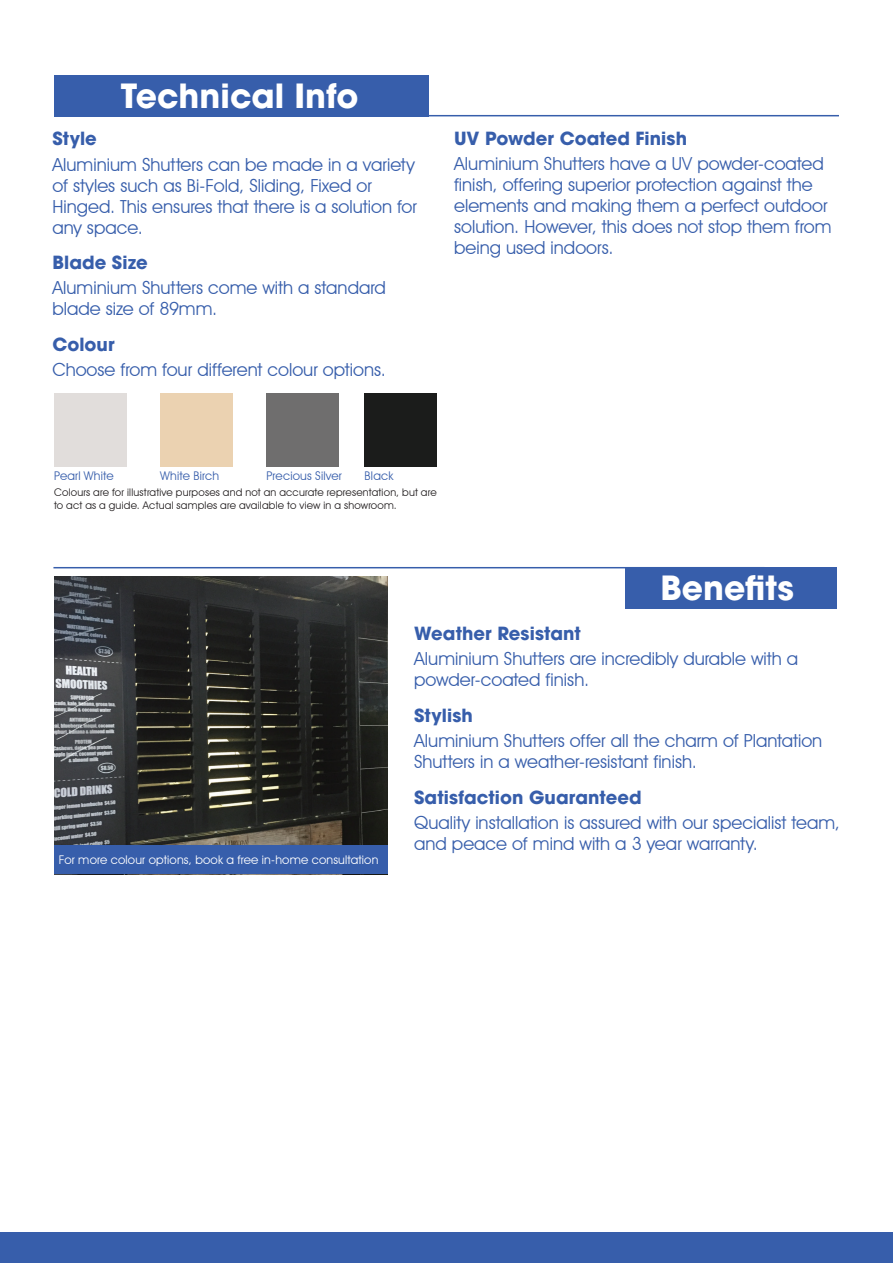
<style>
.page{position:relative;width:893px;height:1263px;background:#fff}
.page>*{position:absolute;margin:0;border:0;box-sizing:border-box;transform-origin:0 0}
.t1{font:700 33px "ITC Avant Garde Pro";color:#fff}
.Body{font:18px/21px "Avant Garde IT Cby BT";color:#375eab}
.Sub-head{font:700 18px "ITC Avant Garde Pro";letter-spacing:.005em;color:#375eab}
.Body-2{font:12px "Avant Garde IT Cby BT";letter-spacing:.015em;color:#fff}
.Body-3{font:12px "Avant Garde IT Cby BT";letter-spacing:.015em;color:#375eab}
.Body-4{font:10.5px/12.6px "Avant Garde IT Cby BT";letter-spacing:.02em;color:#231f20}
</style>
<div class="page">
<img style="left:54px;top:576px;width:333px;height:269px">
<div style="left:54px;top:845px;width:333px;height:29px;background:#375eab"></div>
<div style="left:54px;top:393px;width:72px;height:74px;background:#e1dddb"></div>
<div style="left:160px;top:393px;width:73px;height:74px;background:#ebd2b1"></div>
<div style="left:267px;top:393px;width:72px;height:74px;background:#6f6e6e"></div>
<div style="left:365px;top:393px;width:72px;height:74px;background:#1b1c1b"></div>
<hr style="left:54px;top:115px;width:785px;height:1px;background:#375eab">
<div style="left:54px;top:75px;width:374px;height:41px;background:#375eab"></div>
<hr style="left:53px;top:567px;width:711px;height:1px;background:#375eab">
<div style="left:626px;top:567px;width:211px;height:41px;background:#375eab"></div>
<div style="left:0;top:1232px;width:893px;height:31px;background:#375eab"></div>
<p class="t1" style="left:121px;top:74px;width:239px">Technical Info</p>
<p class="Sub-head" style="left:52px;top:127px;width:46px">Style</p>
<p class="Body" style="left:52px;top:153px;width:366px">Aluminium Shutters can be made in a variety of styles such as Bi-Fold, Sliding, Fixed or Hinged. This ensures that there is a solution for any space.</p>
<p class="Sub-head" style="left:52px;top:250px;width:97px">Blade Size</p>
<p class="Body" style="left:52px;top:277px;width:335px">Aluminium Shutters come with a standard blade size of 89mm.</p>
<p class="Sub-head" style="left:52px;top:332px;width:64px">Colour</p>
<p class="Body" style="left:52px;top:359px;width:335px">Choose from four different colour options.</p>
<p class="Sub-head" style="left:454px;top:126px;width:234px">UV Powder Coated Finish</p>
<p class="Body" style="left:454px;top:153px;width:379px">Aluminium Shutters have a UV powder-coated finish, offering superior protection against the elements and making them a perfect outdoor solution. However, this does not stop them from being used indoors.</p>
<p class="Body-3" style="left:54px;top:469px;width:61px">Pearl White</p>
<p class="Body-3" style="left:267px;top:469px;width:77px">Precious Silver</p>
<p class="Body-4" style="left:54px;top:486px;width:384px">Colours are for illustrative purposes and not an accurate representation, but are to act as a guide. Actual samples are available to view in a showroom.</p>
<p class="Body-3" style="left:160px;top:469px;width:60px">White Birch</p>
<p class="Body-3" style="left:365px;top:469px;width:30px">Black</p>
<p class="t1" style="left:660px;top:565px;width:135px">Benefits</p>
<p class="Body-2" style="left:59px;top:852px;width:321px">For more colour options, book a free in-home consultation</p>
<p class="Sub-head" style="left:414px;top:621px;width:168px">Weather Resistant</p>
<p class="Body" style="left:414px;top:648px;width:386px">Aluminium Shutters are incredibly durable with a powder-coated finish.</p>
<p class="Sub-head" style="left:414px;top:703px;width:60px">Stylish</p>
<p class="Body" style="left:414px;top:730px;width:410px">Aluminium Shutters offer all the charm of Plantation<br>Shutters in a weather-resistant finish.</p>
<p class="Sub-head" style="left:414px;top:785px;width:229px">Satisfaction Guaranteed</p>
<p class="Body" style="left:414px;top:812px;width:427px">Quality installation is assured with our specialist team, and peace of mind with a 3 year warranty.</p>
</div>
